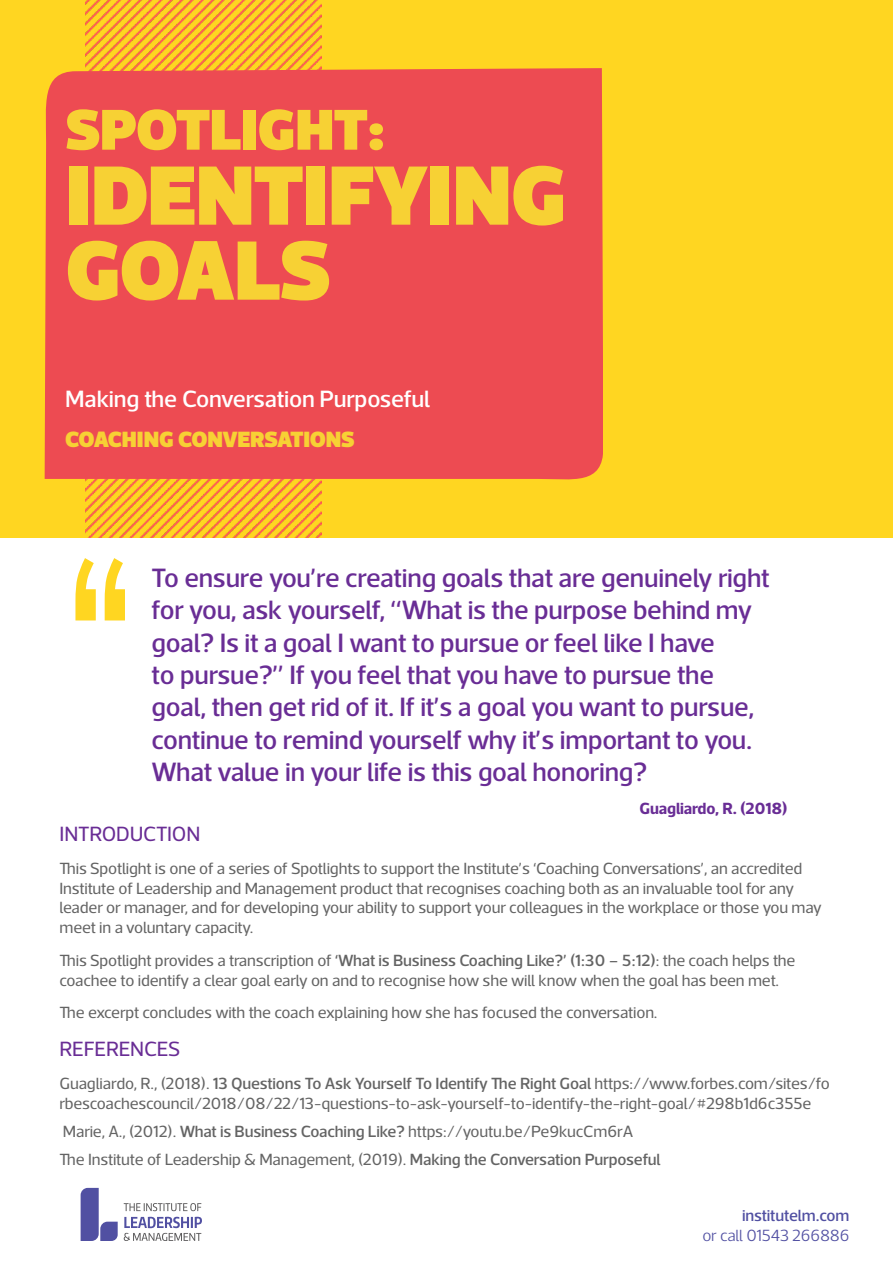
<style>
.page{position:relative;width:893px;height:1263px;background:#fff}
.page>*{position:absolute;margin:0;border:0;box-sizing:border-box;transform-origin:0 0}
.t1{font:900 85.5px/75px "Acto";letter-spacing:-.01em;color:#f7d134}
.t2{font:900 58.5px "Acto";letter-spacing:-.01em;color:#f7d134}
.t3{font:500 27px/32.4px "Acto";letter-spacing:-.01em;color:#692d95}
.t4{font:500 24px "Acto";letter-spacing:-.01em;color:#fff}
.t5{font:900 22.5px "Acto";letter-spacing:-.01em;color:#f7d134}
.t6{font:21px "Acto";letter-spacing:-.01em;color:#692d95}
.t7{font:16.5px/19.8px "Acto";letter-spacing:-.01em;color:#646464}
.t8{font:700 16.5px "Acto";letter-spacing:-.01em;color:#692d95}
.t9{font:300 16.5px "Acto";letter-spacing:-.01em;color:#5150a2}
.t10{font:500 16.5px "Acto";letter-spacing:-.01em;color:#5150a2}
.s1{font-weight:500}
</style>
<div class="page">
<div style="left:0;top:0;width:893px;height:537px;background:#ffd621"></div>
<svg style="left:75px;top:558px;width:50px;height:62px"></svg>
<img style="left:86px;top:0;width:235px;height:537px">
<div style="left:45px;top:68px;width:558px;height:418px;background:#ed4b52"></div>
<svg style="left:81px;top:1188px;width:37px;height:53px"></svg>
<svg style="left:124px;top:1217px;width:78px;height:24px"></svg>
<svg style="left:124px;top:1203px;width:77px;height:8px"></svg>
<h2 class="t2" style="left:65px;top:93px;width:321px">SPOTLIGHT:</h2>
<h1 class="t1" style="left:65px;top:156px;width:503px">IDENTIFYING<br>GOALS</h1>
<h3 class="t4" style="left:65px;top:385px;width:366px">Making the Conversation Purposeful</h3>
<h3 class="t5" style="left:65px;top:425px;width:291px">COACHING CONVERSATIONS</h3>
<p class="t3" style="left:152px;top:561px;width:620px">To ensure you’re creating goals that are genuinely right for you, ask yourself, “What is the purpose behind my goal? Is it a goal I want to pursue or feel like I have<br>to pursue?” If you feel that you have to pursue the goal, then get rid of it. If it’s a goal you want to pursue, continue to remind yourself why it’s important to you.<br>What value in your life is this goal honoring?</p>
<p class="t8" style="left:640px;top:798px;width:150px">Guagliardo, R. (2018)</p>
<p class="t6" style="left:60px;top:822px;width:142px">INTRODUCTION</p>
<p class="t7" style="left:60px;top:858px;width:764px">This Spotlight is one of a series of Spotlights to support the Institute’s ‘Coaching Conversations’, an accredited Institute of Leadership and Management product that recognises coaching both as an invaluable tool for any leader or manager, and for developing your ability to support your colleagues in the workplace or those you may meet in a voluntary capacity.</p>
<p class="t7" style="left:60px;top:950px;width:737px">This Spotlight provides a transcription of <span class="s1">‘What is Business Coaching Like?’ (1:30 – 5:12)</span>: the coach helps the coachee to identify a clear goal early on and to recognise how she will know when the goal has been met.</p>
<p class="t7" style="left:60px;top:1002px;width:600px">The excerpt concludes with the coach explaining how she has focused the conversation.</p>
<p class="t6" style="left:60px;top:1037px;width:122px">REFERENCES</p>
<p class="t7" style="left:60px;top:1073px;width:772px">Guagliardo, R., (2018). <span class="s1">13 Questions To Ask Yourself To Identify The Right Goal</span> https://www.forbes.com/sites/fo rbescoachescouncil/2018/08/22/13-questions-to-ask-yourself-to-identify-the-right-goal/#298b1d6c355e</p>
<p class="t7" style="left:60px;top:1117px;width:603px;line-height:28.3px">Marie, A., (2012). <span class="s1">What is Business Coaching Like?</span> https://youtu.be/Pe9kucCm6rA<br>The Institute of Leadership &amp; Management, (2019). <span class="s1">Making the Conversation Purposeful</span></p>
<p class="t10" style="left:742px;top:1206px;width:109px">institutelm.com</p>
<p class="t9" style="left:702px;top:1226px;width:149px">or call 01543 266886</p>
</div>
